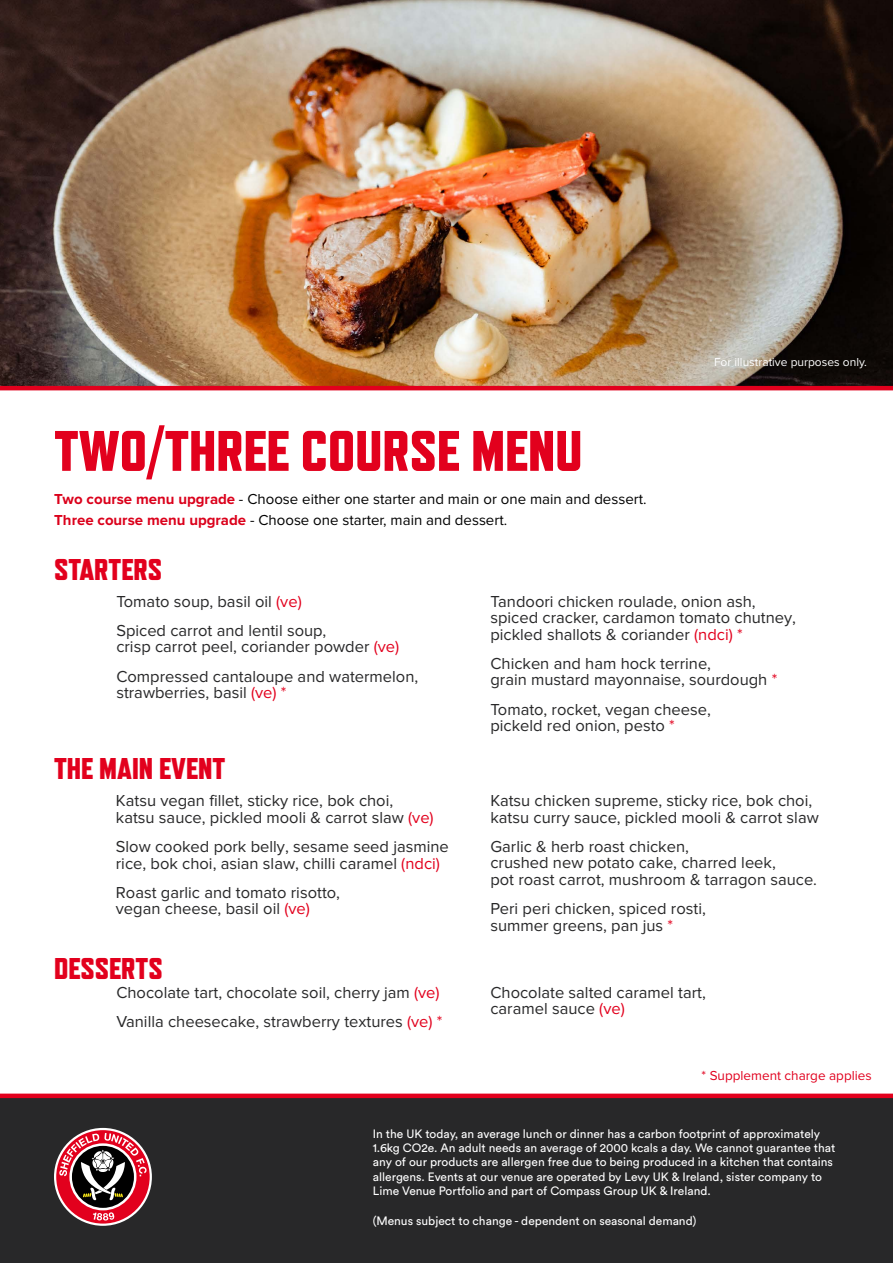
<style>
.page{position:relative;width:893px;height:1263px;background:#fff}
.page>*{position:absolute;margin:0;border:0;box-sizing:border-box;transform-origin:0 0}
.t1{font:800 57px "Refrigerator Deluxe";color:#e2001d}
.t2{font:800 30px "Refrigerator Deluxe";color:#e2001d}
.t3{font:16.5px/16.5px "Proxima Nova";color:#282829}
.t4{font:15px/21px "Proxima Nova";color:#000}
.t5{font:13.5px "Proxima Nova";color:#e1011e}
.t6{font:12px/14.4px "Circular Std";color:#fff}
.t7{font:12px "Proxima Nova";color:#fff}
.s1{font-weight:700;color:#db001b}
.s2{color:#e2001d}
</style>
<div class="page">
<img style="left:0;top:0;width:893px;height:386px">
<div style="left:0;top:1095px;width:893px;height:168px;background:#282829"></div>
<div style="left:0;top:1093px;width:893px;height:5px;background:#e2001d"></div>
<hr style="left:0;top:386px;width:893px;height:4px;background:#e2001d">
<svg style="left:54px;top:1128px;width:98px;height:98px"></svg>
<div style="left:56px;top:1130px;width:94px;height:93px;background:#e2001d;border-radius:50%"></div>
<svg style="left:69px;top:1143px;width:67px;height:67px"></svg>
<div style="left:72px;top:1146px;width:62px;height:62px;background:#000;border-radius:50%"></div>
<svg style="left:93px;top:1212px;width:21px;height:9px"></svg>
<svg style="left:59px;top:1133px;width:88px;height:67px"></svg>
<h1 class="t1" style="left:54px;top:417px;width:530px">TWO/THREE COURSE MENU</h1>
<p class="t4" style="left:54px;top:489px;width:594px"><span class="s1">Two course menu upgrade</span> - Choose either one starter and main or one main and dessert.<br><span class="s1">Three course menu upgrade</span> - Choose one starter, main and dessert.</p>
<p class="t7" style="left:714px;top:357px;width:154px">For illustrative purposes only.</p>
<h2 class="t2" style="left:54px;top:551px;width:110px">STARTERS</h2>
<p class="t3" style="left:116px;top:587px;width:211px;line-height:29.2px">Tomato soup, basil oil <span class="s2">(ve)<br></span>Spiced carrot and lentil soup,</p>
<p class="t3" style="left:116px;top:633px;width:303px;line-height:29.2px">crisp carrot peel, coriander powder <span class="s2">(ve)<br></span>Compressed cantaloupe and watermelon,</p>
<p class="t3" style="left:116px;top:685px;width:172px">strawberries, basil <span class="s2">(ve) *</span></p>
<h2 class="t2" style="left:54px;top:751px;width:173px">THE MAIN EVENT</h2>
<p class="t3" style="left:116px;top:793px;width:319px">Katsu vegan fillet, sticky rice, bok choi, katsu sauce, pickled mooli &amp; carrot slaw <span class="s2">(ve)</span></p>
<p class="t3" style="left:116px;top:839px;width:335px">Slow cooked pork belly, sesame seed jasmine rice, bok choi, asian slaw, chilli caramel <span class="s2">(ndci)</span></p>
<p class="t3" style="left:116px;top:885px;width:226px">Roast garlic and tomato risotto, vegan cheese, basil oil <span class="s2">(ve)</span></p>
<h2 class="t2" style="left:54px;top:950px;width:110px">DESSERTS</h2>
<p class="t3" style="left:116px;top:978px;width:328px;line-height:29.2px">Chocolate tart, chocolate soil, cherry jam <span class="s2">(ve)<br></span>Vanilla cheesecake, strawberry textures <span class="s2">(ve) *</span></p>
<p class="t3" style="left:490px;top:593px;width:307px">Tandoori chicken roulade, onion ash, spiced cracker, cardamon tomato chutney, pickled shallots &amp; coriander <span class="s2">(ndci) *</span></p>
<p class="t3" style="left:490px;top:656px;width:288px">Chicken and ham hock terrine,<br>grain mustard mayonnaise, sourdough <span class="s2">*</span></p>
<p class="t3" style="left:490px;top:701px;width:222px">Tomato, rocket, vegan cheese, pickeld red onion, pesto <span class="s2">*</span></p>
<p class="t3" style="left:490px;top:793px;width:330px">Katsu chicken supreme, sticky rice, bok choi, katsu curry sauce, pickled mooli &amp; carrot slaw</p>
<p class="t3" style="left:490px;top:839px;width:328px">Garlic &amp; herb roast chicken,<br>crushed new potato cake, charred leek,<br>pot roast carrot, mushroom &amp; tarragon sauce.</p>
<p class="t3" style="left:490px;top:901px;width:217px">Peri peri chicken, spiced rosti, summer greens, pan jus <span class="s2">*</span></p>
<p class="t3" style="left:490px;top:985px;width:217px">Chocolate salted caramel tart, caramel sauce <span class="s2">(ve)</span></p>
<p class="t5" style="left:702px;top:1069px;width:172px">* Supplement charge applies</p>
<p class="t6" style="left:373px;top:1126px;width:464px">In the UK today, an average lunch or dinner has a carbon footprint of approximately 1.6kg CO2e. An adult needs an average of 2000 kcals a day. We cannot guarantee that any of our products are allergen free due to being produced in a kitchen that contains allergens. Events at our venue are operated by Levy UK &amp; Ireland, sister company to Lime Venue Portfolio and part of Compass Group UK &amp; Ireland.</p>
<p class="t6" style="left:373px;top:1214px;width:325px">(Menus subject to change - dependent on seasonal demand)</p>
</div>
